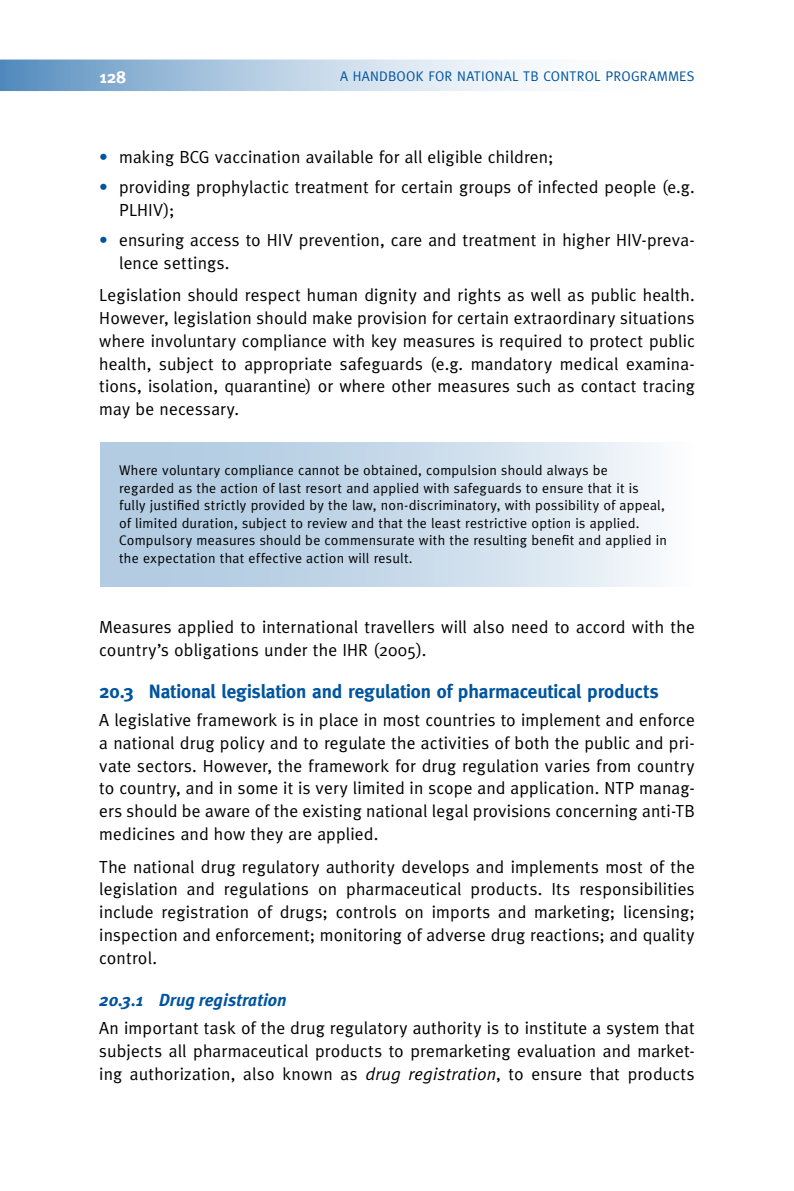
<style>
.page{position:relative;width:794px;height:1191px;background:#fff}
.page>*{position:absolute;margin:0;border:0;box-sizing:border-box;transform-origin:0 0}
.t1{font:700 19.25px "Meta";letter-spacing:-.005em;color:#00549e}
.t2{font:17.5px/22.8px "Meta";letter-spacing:.005em;color:#000;text-align:justify}
.t3{font:italic 700 17.5px "Meta Plus";color:#00549e}
.t4{font:700 17.5px "Meta";color:#fff}
.t5{font:14px/17.5px "Meta";letter-spacing:.02em;color:#000}
.t6{font:14px "Meta";letter-spacing:.03em;color:#00549e}
.s1{color:#00549e}
.s2{font-style:italic}
</style>
<div class="page">
<svg style="left:0;top:60px;width:536px;height:31px;background:#b1cae1"></svg>
<div style="left:100px;top:443px;width:594px;height:144px;background:linear-gradient(to right,#a6c4dd,#f2f6fa)"></div>
<p class="t4" style="left:99px;top:67px;width:28px">128</p>
<p class="t6" style="left:340px;top:68px;width:58px">A handboo</p>
<p class="t6" style="left:416px;top:68px;width:59px">k for natio</p>
<p class="t6" style="left:494px;top:68px;width:200px">nal tb control programmes</p>
<p class="t2" style="left:99px;top:145px;width:456px"><span class="s1">•</span> making BCG vaccination available for all eligible children;</p>
<p class="t2" style="left:119px;top:175px;width:577px;text-indent:-20px"><span class="s1">•</span> providing prophylactic treatment for certain groups of infected people (e.g.<br>PLHIV);</p>
<p class="t2" style="left:119px;top:228px;width:577px;text-indent:-20px"><span class="s1">•</span> ensuring access to HIV prevention, care and treatment in higher HIV-preva&shy;lence settings.</p>
<p class="t2" style="left:99px;top:284px;width:597px">Legislation should respect human dignity and rights as well as public health.<br>However, legislation should make provision for certain extraordinary situations where involuntary compliance with key measures is required to protect public health, subject to appropriate safeguards (e.g. mandatory medical examina&shy;tions, isolation, quarantine) or where other measures such as contact tracing may be necessary.</p>
<p class="t5" style="left:119px;top:461px;width:549px">Where voluntary compliance cannot be obtained, compulsion should always be<br>regarded as the action of last resort and applied with safeguards to ensure that it is fully justified strictly provided by the law, non-discriminatory, with possibility of appeal, of limited duration, subject to review and that the least restrictive option is applied.<br>Compulsory measures should be commensurate with the resulting benefit and applied in the expectation that effective action will result.</p>
<p class="t2" style="left:99px;top:615px;width:597px">Measures applied to international travellers will also need to accord with the country’s obligations under the IHR (2005).</p>
<p class="t1" style="left:99px;top:680px;width:561px">20.3 N ational legislation and regulation of pharmaceutical products</p>
<p class="t2" style="left:99px;top:708px;width:597px">A legislative framework is in place in most countries to implement and enforce a national drug policy and to regulate the activities of both the public and pri&shy;vate sectors. However, the framework for drug regulation varies from country to country, and in some it is very limited in scope and application. NTP manag&shy;ers should be aware of the existing national legal provisions concerning anti-TB medicines and how they are applied.</p>
<p class="t2" style="left:99px;top:855px;width:597px">The national drug regulatory authority develops and implements most of the legislation and regulations on pharmaceutical products. Its responsibilities include registration of drugs; controls on imports and marketing; licensing; inspection and enforcement; monitoring of adverse drug reactions; and quality control.</p>
<p class="t3" style="left:99px;top:990px;width:189px">20.3.1 Drug registration</p>
<p class="t2" style="left:99px;top:1016px;width:597px">An important task of the drug regulatory authority is to institute a system that subjects all pharmaceutical products to premarketing evaluation and market&shy;ing authorization, also known as <span class="s2">drug registration</span>, to ensure that products</p>
</div>
